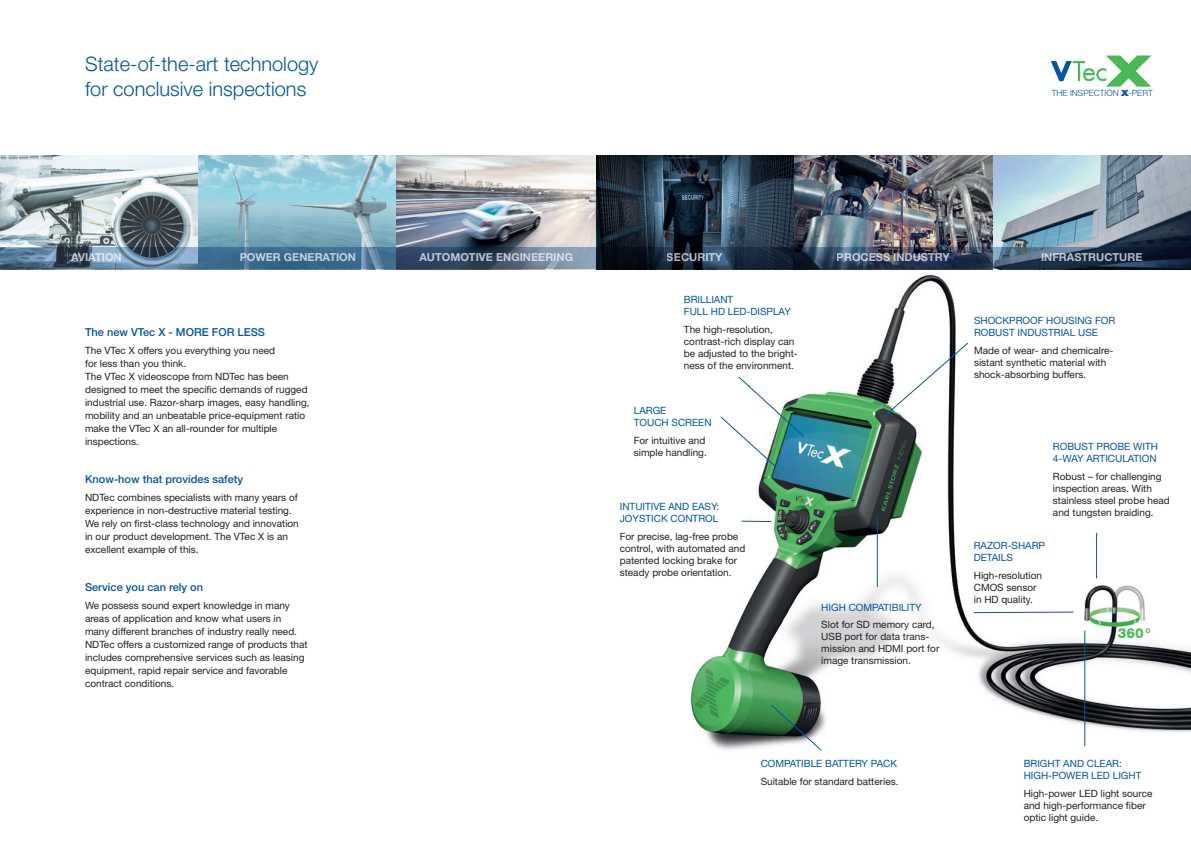
<style>
.page{position:relative;width:1191px;height:842px;background:#fff}
.page>*{position:absolute;margin:0;border:0;box-sizing:border-box;transform-origin:0 0}
.t1{font:300 20px/25.4px "Helvetica Neue LT Pro";color:#0154a6}
.t2{font:800 13.7px "Helvetica Neue LT Pro";color:#49b857}
.t3{font:700 11px "Helvetica Neue LT Pro";color:#fff}
.t4{font:500 11px "Helvetica Neue LT Pro";color:#0154a6}
.t5{font:10px/12px "Helvetica Neue LT Pro";color:#231f20}
.t6{font:10px/12px "Helvetica Neue LT Pro";color:#0154a6}
.t7{font:300 8.5px "Helvetica Neue LT Pro";color:#0154a6}
.s1{font-weight:900;font-stretch:expanded}
</style>
<div class="page">
<img style="left:666px;top:269px;width:525px;height:482px">
<img style="left:0;top:156px;width:1191px;height:92px">
<svg style="left:973px;top:612px;width:100px;height:1px"></svg>
<svg style="left:741px;top:521px;width:30px;height:1px"></svg>
<hr style="left:1084px;top:631px;width:1px;height:115px;background:#0154a6">
<hr style="left:1096px;top:533px;width:1px;height:45px;background:#0154a6">
<hr style="left:877px;top:516px;width:1px;height:71px;background:#0154a6">
<svg style="left:881px;top:343px;width:87px;height:76px"></svg>
<svg style="left:771px;top:705px;width:50px;height:45px"></svg>
<svg style="left:720px;top:377px;width:84px;height:89px"></svg>
<svg style="left:0;top:248px;width:1191px;height:21px;background:#385069"></svg>
<svg style="left:1050px;top:56px;width:101px;height:31px"></svg>
<h1 class="t1" style="left:85px;top:51px;width:235px">State-of-the-art technology for conclusive inspections</h1>
<p class="t7" style="left:1051px;top:88px;width:103px">THE INSPECTION <span class="s1">X</span>-PERT</p>
<p class="t3" style="left:71px;top:250px;width:52px">AVIATION</p>
<p class="t3" style="left:239px;top:250px;width:118px">POWER GENERATION</p>
<p class="t3" style="left:419px;top:250px;width:155px">AUTOMOTIVE ENGINEERING</p>
<p class="t3" style="left:667px;top:250px;width:57px">SECURITY</p>
<p class="t3" style="left:836px;top:250px;width:114px">PROCESS INDUSTRY</p>
<p class="t3" style="left:1041px;top:250px;width:103px">INFRASTRUCTURE</p>
<p class="t4" style="left:85px;top:325px;width:181px">The new VTec X - MORE FOR LESS</p>
<p class="t5" style="left:85px;top:344px;width:226px;line-height:13px">The VTec X offers you everything you need<br>for less than you think.<br>The VTec X videoscope from NDTec has been designed to meet the specific demands of rugged industrial use. Razor-sharp images, easy handling, mobility and an unbeatable price-equipment ratio make the VTec X an all-rounder for multiple inspections.</p>
<p class="t4" style="left:85px;top:472px;width:160px">Know-how that provides safety</p>
<p class="t5" style="left:85px;top:491px;width:215px;line-height:13px">NDTec combines specialists with many years of experience in non-destructive material testing.<br>We rely on first-class technology and innovation in our product development. The VTec X is an excellent example of this.</p>
<p class="t4" style="left:85px;top:580px;width:120px">Service you can rely on</p>
<p class="t5" style="left:85px;top:599px;width:224px;line-height:13px">We possess sound expert knowledge in many areas of application and know what users in many different branches of industry really need.<br>NDTec offers a customized range of products that includes comprehensive services such as leasing equipment, rapid repair service and favorable contract conditions.</p>
<p class="t6" style="left:684px;top:294px;width:108px">BRILLIANT<br>FULL HD LED-DISPLAY</p>
<p class="t5" style="left:684px;top:323px;width:115px">The high-resolution, contrast-rich display can be adjusted to the bright&shy;ness of the environment.</p>
<p class="t6" style="left:634px;top:404px;width:79px">LARGE<br>TOUCH SCREEN</p>
<p class="t5" style="left:634px;top:434px;width:74px">For intuitive and simple handling.</p>
<p class="t6" style="left:620px;top:500px;width:101px">INTUITIVE AND EASY:<br>JOYSTICK CONTROL</p>
<p class="t5" style="left:620px;top:530px;width:127px">For precise, lag-free probe control, with automated and patented locking brake for steady probe orientation.</p>
<p class="t6" style="left:821px;top:601px;width:102px">HIGH COMPATIBILITY</p>
<p class="t5" style="left:821px;top:619px;width:119px">Slot for SD memory card,<br>USB port for data trans&shy;mission and HDMI port for image transmission.</p>
<p class="t6" style="left:974px;top:315px;width:143px">SHOCKPROOF HOUSING FOR<br>ROBUST INDUSTRIAL USE</p>
<p class="t5" style="left:974px;top:344px;width:141px">Made of wear- and chemicalre&shy;sistant synthetic material with shock-absorbing buffers.</p>
<p class="t6" style="left:1053px;top:440px;width:106px">ROBUST PROBE WITH<br>4-WAY ARTICULATION</p>
<p class="t5" style="left:1053px;top:470px;width:118px">Robust – for challenging inspection areas. With stainless steel probe head and tungsten braiding.</p>
<p class="t6" style="left:973px;top:539px;width:73px">RAZOR-SHARP<br>DETAILS</p>
<p class="t5" style="left:973px;top:569px;width:70px">High-resolution<br>CMOS sensor in HD quality.</p>
<h2 class="t2" style="left:1117px;top:625px;width:34px">360 <sup>O</sup></h2>
<p class="t6" style="left:760px;top:758px;width:138px">COMPATIBLE BATTERY PACK</p>
<p class="t5" style="left:760px;top:775px;width:139px">Suitable for standard batteries.</p>
<p class="t6" style="left:1023px;top:758px;width:119px">BRIGHT AND CLEAR:<br>HIGH-POWER LED LIGHT</p>
<p class="t5" style="left:1023px;top:787px;width:130px">High-power LED light source and high-performance fiber optic light guide.</p>
</div>
